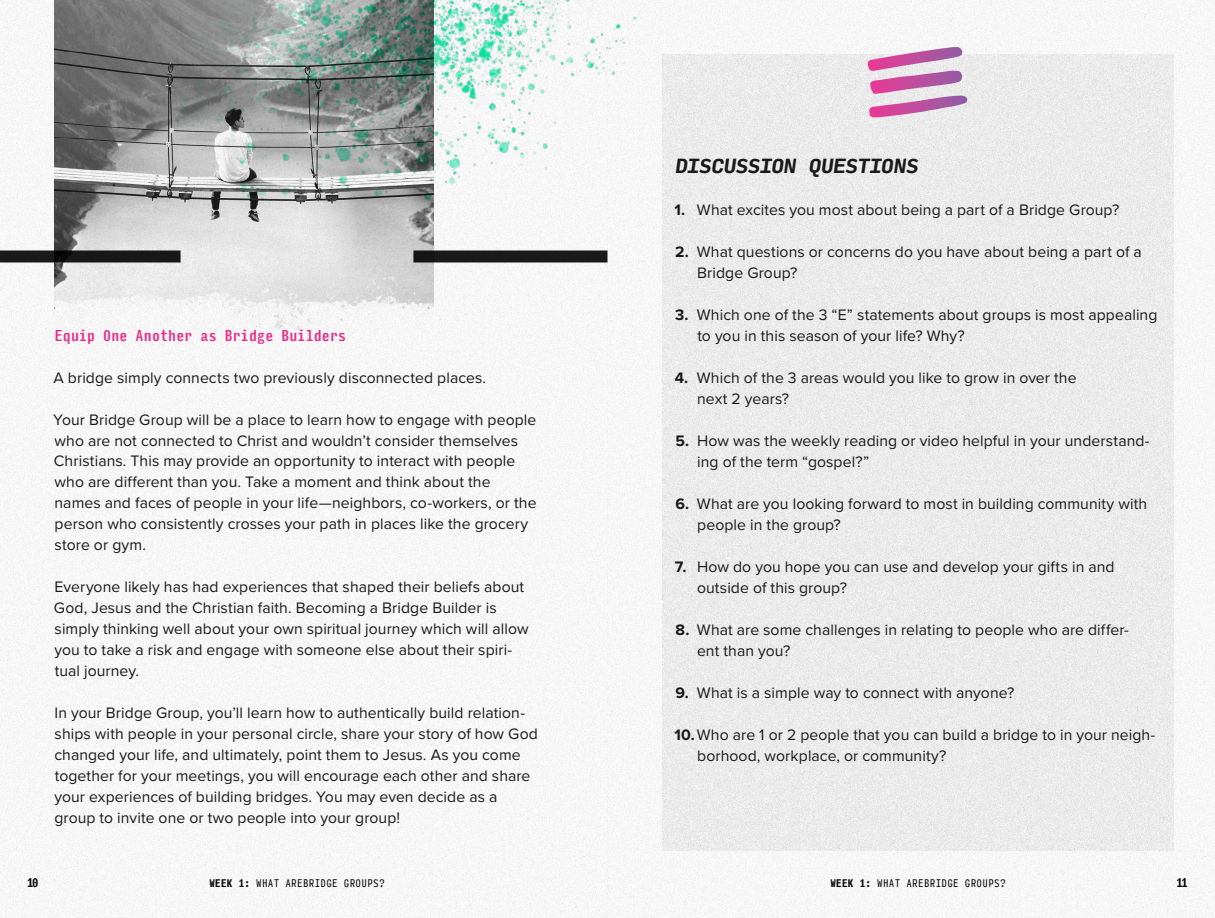
<style>
.page{position:relative;width:1215px;height:918px;background:#fff}
.page>*{position:absolute;margin:0;border:0;box-sizing:border-box;transform-origin:0 0}
.t1{font:italic 700 19.5px "Input Mono";letter-spacing:-.02em;color:#1a1a1a}
.t2{font:15.75px/21px "Proxima Nova";letter-spacing:.005em;color:#1a1a1a}
.t3{font:500 15px "Input Mono Compressed";letter-spacing:.01em;color:#e52f89}
.t4{font:700 12px "Input Mono Compressed";color:#000}
.t5{font:10.5px "Input Mono Compressed";letter-spacing:.025em;color:#000}
.s1{font-weight:700}
</style>
<div class="page">
<img style="left:0;top:0;width:1215px;height:918px">
<img style="left:663px;top:55px;width:511px;height:795px">
<img style="left:434px;top:0;width:241px;height:284px">
<svg style="left:868px;top:47px;width:94px;height:49px"></svg>
<div style="left:0;top:250px;width:181px;height:12px;background:#1a1a1a"></div>
<div style="left:413px;top:250px;width:195px;height:12px;background:#1a1a1a"></div>
<img style="left:54px;top:0;width:380px;height:329px">
<p class="t3" style="left:55px;top:321px;width:293px">Equip One Another as Bridge Builders</p>
<p class="t2" style="left:53px;top:366px;width:434px">A bridge simply connects two previously disconnected places.</p>
<p class="t2" style="left:53px;top:408px;width:485px">Your Bridge Group will be a place to learn how to engage with people who are not connected to Christ and wouldn’t consider themselves Christians. This may provide an opportunity to interact with people who are different than you. Take a moment and think about the names and faces of people in your life—neighbors, co-workers, or the person who consistently crosses your path in places like the grocery store or gym.</p>
<p class="t2" style="left:54px;top:576px;width:476px">Everyone likely has had experiences that shaped their beliefs about God, Jesus and the Christian faith. Becoming a Bridge Builder is simply thinking well about your own spiritual journey which will allow you to take a risk and engage with someone else about their spiri&shy;tual journey.</p>
<p class="t2" style="left:54px;top:702px;width:485px">In your Bridge Group, you’ll learn how to authentically build relation&shy;ships with people in your personal circle, share your story of how God changed your life, and ultimately, point them to Jesus. As you come together for your meetings, you will encourage each other and share your experiences of building bridges. You may even decide as a group to invite one or two people into your group!</p>
<p class="t1" style="left:676px;top:148px;width:244px">DISCUSSION QUESTIONS</p>
<p class="t2" style="left:674px;top:198px;width:446px"><span class="s1">1.</span> What excites you most about being a part of a Bridge Group?</p>
<p class="t2" style="left:697px;top:240px;width:446px;text-indent:-22px"><span class="s1">2.</span> What questions or concerns do you have about being a part of a<br>Bridge Group?</p>
<p class="t2" style="left:697px;top:303px;width:462px;text-indent:-22px"><span class="s1">3.</span> Which one of the 3 “E” statements about groups is most appealing to you in this season of your life? Why?</p>
<p class="t2" style="left:697px;top:366px;width:381px;text-indent:-23px"><span class="s1">4.</span> Which of the 3 areas would you like to grow in over the next 2 years?</p>
<p class="t2" style="left:697px;top:429px;width:454px;text-indent:-22px"><span class="s1">5.</span> How was the weekly reading or video helpful in your understand&shy;ing of the term “gospel?”</p>
<p class="t2" style="left:697px;top:492px;width:452px;text-indent:-22px"><span class="s1">6.</span> What are you looking forward to most in building community with people in the group?</p>
<p class="t2" style="left:697px;top:555px;width:419px;text-indent:-22px"><span class="s1">7.</span> How do you hope you can use and develop your gifts in and outside of this group?</p>
<p class="t2" style="left:697px;top:618px;width:433px;text-indent:-21px"><span class="s1">8.</span> What are some challenges in relating to people who are differ&shy;ent than you?</p>
<p class="t2" style="left:676px;top:681px;width:340px"><span class="s1">9.</span> What is a simple way to connect with anyone?</p>
<p class="t2" style="left:697px;top:723px;width:460px;text-indent:-23px"><span class="s1">10.</span>Who are 1 or 2 people that you can build a bridge to in your neigh&shy;borhood, workplace, or community?</p>
<p class="t4" style="left:27px;top:871px;width:13px">10</p>
<p class="t5" style="left:209px;top:873px;width:177px"><span class="s1">WEEK 1:</span> WHAT AREBRIDGE GROUPS?</p>
<p class="t5" style="left:830px;top:873px;width:177px"><span class="s1">WEEK 1:</span> WHAT AREBRIDGE GROUPS?</p>
<p class="t4" style="left:1177px;top:871px;width:13px">11</p>
</div>
